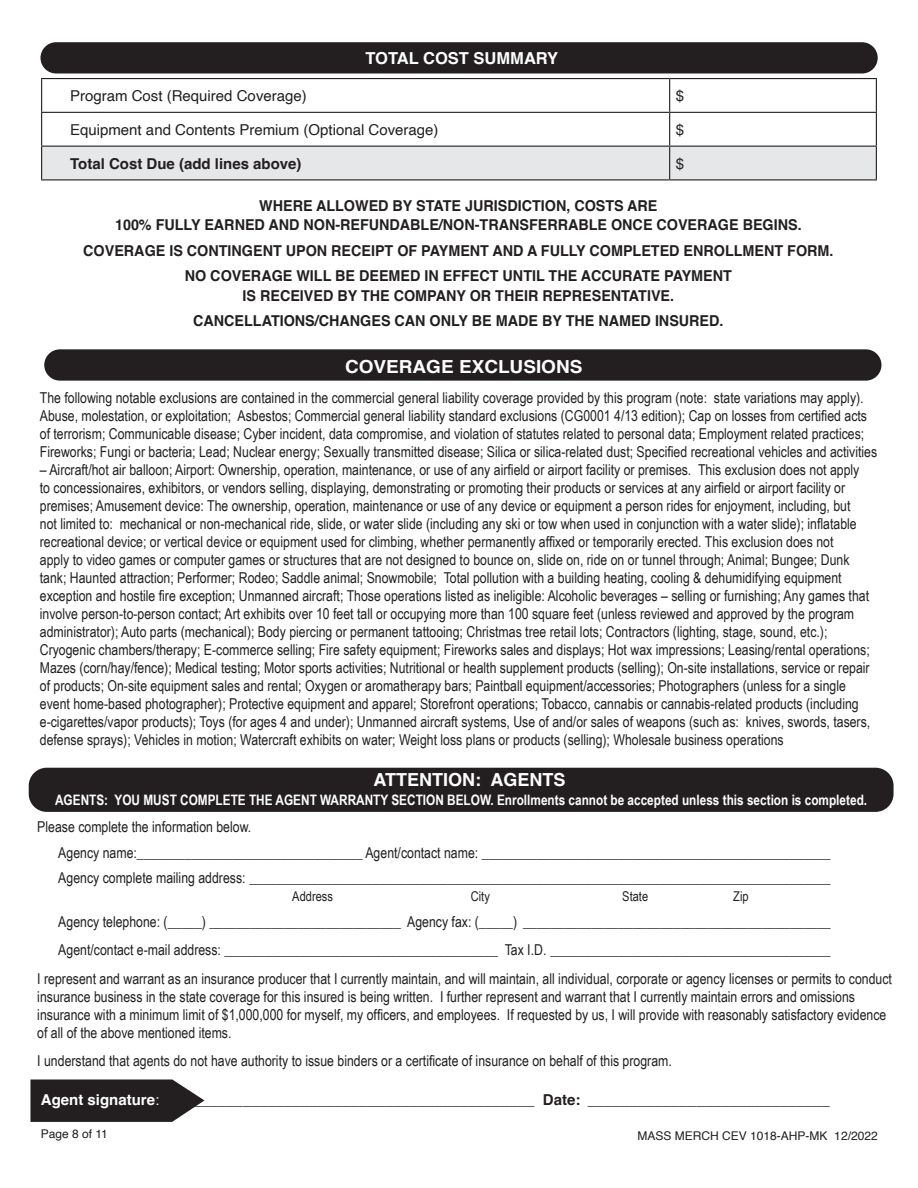
<style>
.page{position:relative;width:918px;height:1188px;background:#fff}
.page>*{position:absolute;margin:0;border:0;box-sizing:border-box;transform-origin:0 0}
.t1{font:700 18px "Helvetica";color:#fff;scale:1.05 1}
.t2{font:700 18px "Helvetica";color:#fff}
.t3{font:700 16.5px "Helvetica";color:#fff}
.t4{font:15px/18px "Arial Narrow";color:#231f20}
.t5{font:700 15px/25.5px "Helvetica";color:#231f20;text-align:center;scale:.96 1}
.t6{font:15px "Helvetica";color:#231f20}
.t7{font:700 15px "Helvetica";color:#231f20}
.t8{font:700 14.4px "Arial Narrow";color:#fff}
.t9{font:13.5px "Arial Narrow";color:#231f20}
.t10{font:12px "Helvetica";color:#231f20}
.s1{font-weight:700;color:#fff}
.s2{color:#fff}
.s3{font-weight:700}
</style>
<div class="page">
<div style="left:40px;top:42px;width:838px;height:31px;background:#231f20;border-radius:16px"></div>
<div style="left:42px;top:147px;width:834px;height:32px;background:#e6e7e9"></div>
<hr style="left:41px;top:78px;width:629px;height:1px;background:#231f20">
<hr style="left:41px;top:79px;width:1px;height:33px;background:#231f20">
<hr style="left:670px;top:78px;width:207px;height:1px;background:#231f20">
<hr style="left:669px;top:79px;width:1px;height:33px;background:#231f20">
<hr style="left:876px;top:79px;width:1px;height:33px;background:#231f20">
<hr style="left:41px;top:112px;width:629px;height:1px;background:#231f20">
<hr style="left:41px;top:113px;width:1px;height:33px;background:#231f20">
<hr style="left:670px;top:112px;width:207px;height:1px;background:#231f20">
<hr style="left:669px;top:113px;width:1px;height:33px;background:#231f20">
<hr style="left:876px;top:113px;width:1px;height:33px;background:#231f20">
<hr style="left:41px;top:146px;width:629px;height:1px;background:#231f20">
<hr style="left:41px;top:147px;width:1px;height:32px;background:#231f20">
<hr style="left:670px;top:146px;width:207px;height:1px;background:#231f20">
<hr style="left:669px;top:147px;width:1px;height:32px;background:#231f20">
<hr style="left:876px;top:147px;width:1px;height:32px;background:#231f20">
<hr style="left:41px;top:179px;width:629px;height:1px;background:#231f20">
<hr style="left:670px;top:179px;width:207px;height:1px;background:#231f20">
<div style="left:44px;top:349px;width:837px;height:32px;background:#231f20;border-radius:16px"></div>
<svg style="left:30px;top:1080px;width:174px;height:42px;background:#373334"></svg>
<div style="left:29px;top:768px;width:865px;height:44px;background:#231f20;border-radius:18px"></div>
<p class="t3" style="left:365px;top:49px;width:194px">TOTAL COST SUMMARY</p>
<p class="t6" style="left:70px;top:84px;width:238px">Program Cost (Required Coverage)</p>
<p class="t6" style="left:676px;top:84px;width:10px">$</p>
<p class="t6" style="left:70px;top:118px;width:370px">Equipment and Contents Premium (Optional Coverage)</p>
<p class="t6" style="left:676px;top:118px;width:10px">$</p>
<p class="t7" style="left:70px;top:154px;width:233px">Total Cost Due (add lines above)</p>
<p class="t6" style="left:676px;top:152px;width:10px">$</p>
<p class="t5" style="left:115px;top:198px;width:717px;line-height:19.5px">WHERE ALLOWED BY STATE JURISDICTION, COSTS ARE<br>100% FULLY EARNED AND NON-REFUNDABLE/NON-TRANSFERRABLE ONCE COVERAGE BEGINS.</p>
<p class="t5" style="left:83px;top:240px;width:783px">COVERAGE IS CONTINGENT UPON RECEIPT OF PAYMENT AND A FULLY COMPLETED ENROLLMENT FORM.<br>NO COVERAGE WILL BE DEEMED IN EFFECT UNTIL THE ACCURATE PAYMENT</p>
<p class="t5" style="left:193px;top:285px;width:554px">IS RECEIVED BY THE COMPANY OR THEIR REPRESENTATIVE.<br>CANCELLATIONS/CHANGES CAN ONLY BE MADE BY THE NAMED INSURED.</p>
<p class="t1" style="left:345px;top:355px;width:228px">COVERAGE EXCLUSIONS</p>
<p class="t4" style="left:40px;top:389px;width:839px">The following notable exclusions are contained in the commercial general liability coverage provided by this program (note: state variations may apply).<br>Abuse, molestation, or exploitation; Asbestos; Commercial general liability standard exclusions (CG0001 4/13 edition); Cap on losses from certified acts of terrorism; Communicable disease; Cyber incident, data compromise, and violation of statutes related to personal data; Employment related practices; Fireworks; Fungi or bacteria; Lead; Nuclear energy; Sexually transmitted disease; Silica or silica-related dust; Specified recreational vehicles and activities</p>
<p class="t4" style="left:40px;top:461px;width:832px">– Aircraft/hot air balloon; Airport: Ownership, operation, maintenance, or use of any airfield or airport facility or premises. This exclusion does not apply to concessionaires, exhibitors, or vendors selling, displaying, demonstrating or promoting their products or services at any airfield or airport facility or premises; Amusement device: The ownership, operation, maintenance or use of any device or equipment a person rides for enjoyment, including, but not limited to: mechanical or non-mechanical ride, slide, or water slide (including any ski or tow when used in conjunction with a water slide); inflatable recreational device; or vertical device or equipment used for climbing, whether permanently affixed or temporarily erected. This exclusion does not<br>apply to video games or computer games or structures that are not designed to bounce on, slide on, ride on or tunnel through; Animal; Bungee; Dunk tank; Haunted attraction; Performer; Rodeo; Saddle animal; Snowmobile; Total pollution with a building heating, cooling &amp; dehumidifying equipment exception and hostile fire exception; Unmanned aircraft; Those operations listed as ineligible: Alcoholic beverages – selling or furnishing; Any games that involve person-to-person contact; Art exhibits over 10 feet tall or occupying more than 100 square feet (unless reviewed and approved by the program administrator); Auto parts (mechanical); Body piercing or permanent tattooing; Christmas tree retail lots; Contractors (lighting, stage, sound, etc.); Cryogenic chambers/therapy; E-commerce selling; Fire safety equipment; Fireworks sales and displays; Hot wax impressions; Leasing/rental operations; Mazes (corn/hay/fence); Medical testing; Motor sports activities; Nutritional or health supplement products (selling); On-site installations, service or repair of products; On-site equipment sales and rental; Oxygen or aromatherapy bars; Paintball equipment/accessories; Photographers (unless for a single event home-based photographer); Protective equipment and apparel; Storefront operations; Tobacco, cannabis or cannabis-related products (including e-cigarettes/vapor products); Toys (for ages 4 and under); Unmanned aircraft systems, Use of and/or sales of weapons (such as: knives, swords, tasers, defense sprays); Vehicles in motion; Watercraft exhibits on water; Weight loss plans or products (selling); Wholesale business operations</p>
<p class="t2" style="left:373px;top:768px;width:194px">ATTENTION: AGENTS</p>
<p class="t8" style="left:55px;top:789px;width:814px">AGENTS: YOU MUST COMPLETE THE AGENT WARRANTY SECTION BELOW. Enrollments cannot be accepted unless this section is completed.</p>
<p class="t4" style="left:58px;top:814px;width:774px;line-height:25.5px;text-indent:-21px">Please complete the information below.<br>Agency name:_________________________________ Agent/contact name: ___________________________________________________<br>Agency complete mailing address: _____________________________________________________________________________________</p>
<p class="t9" style="left:292px;top:887px;width:42px">Address</p>
<p class="t9" style="left:471px;top:887px;width:21px">City</p>
<p class="t9" style="left:622px;top:887px;width:27px">State</p>
<p class="t9" style="left:733px;top:887px;width:17px">Zip</p>
<p class="t4" style="left:58px;top:912px;width:774px">Agency telephone: (_____) ____________________________ Agency fax: (_____) _____________________________________________</p>
<p class="t4" style="left:58px;top:940px;width:774px">Agent/contact e-mail address: ________________________________________ Tax I.D. _________________________________________</p>
<p class="t4" style="left:37px;top:969px;width:856px">I represent and warrant as an insurance producer that I currently maintain, and will maintain, all individual, corporate or agency licenses or permits to conduct</p>
<p class="t4" style="left:37px;top:987px;width:851px">insurance business in the state coverage for this insured is being written. I further represent and warrant that I currently maintain errors and omissions insurance with a minimum limit of $1,000,000 for myself, my officers, and employees. If requested by us, I will provide with reasonably satisfactory evidence of all of the above mentioned items.</p>
<p class="t4" style="left:37px;top:1051px;width:636px">I understand that agents do not have authority to issue binders or a certificate of insurance on behalf of this program.</p>
<p class="t6" style="left:41px;top:1088px;width:790px"><span class="s1">Agent signature</span><span class="s2">:</span> ____________________________________________ <span class="s3">Date:</span> _____________________________</p>
<p class="t10" style="left:41px;top:1125px;width:69px">Page 8 of 11</p>
<p class="t10" style="left:638px;top:1126px;width:242px">MASS MERCH CEV 1018-AHP-MK 12/2022</p>
</div>
